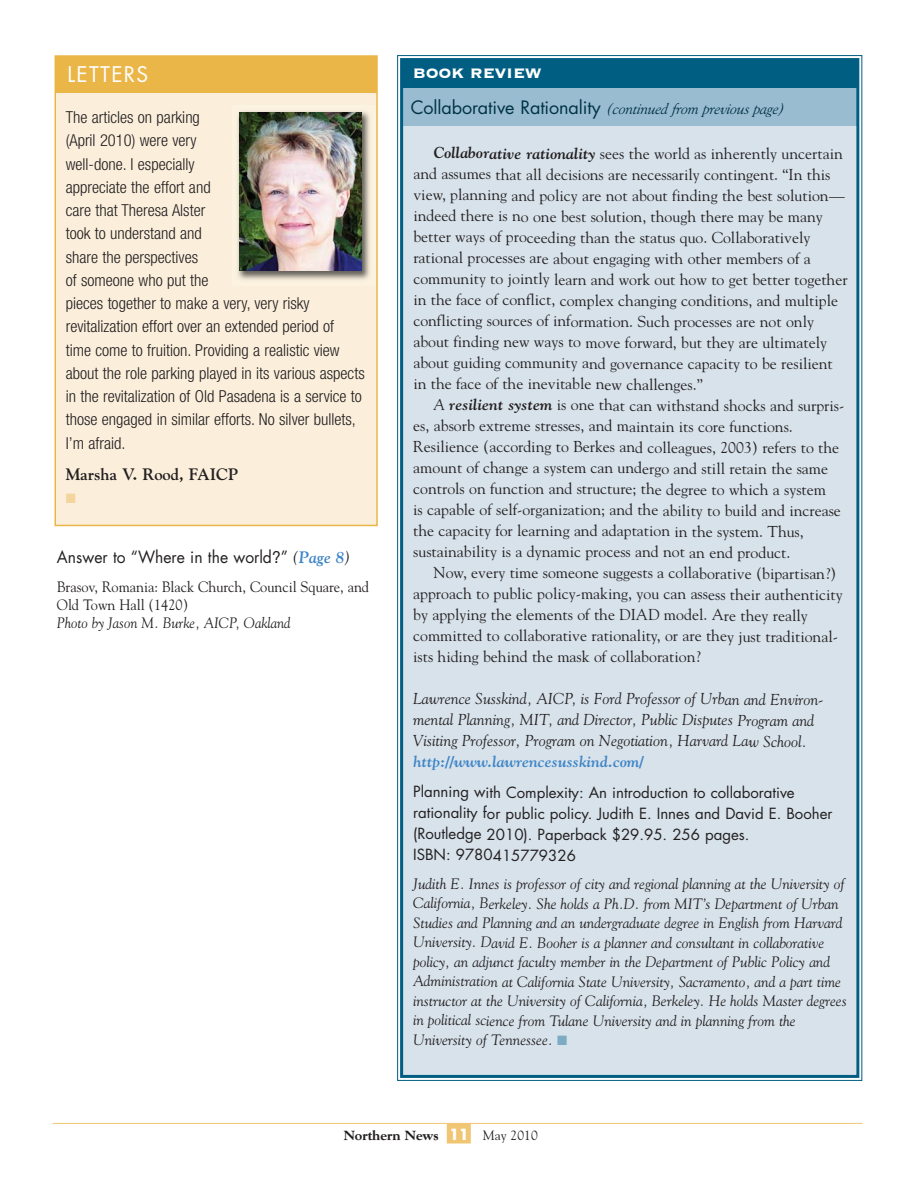
<style>
.page{position:relative;width:918px;height:1188px;background:#fff}
.page>*{position:absolute;margin:0;border:0;box-sizing:border-box;transform-origin:0 0}
.t1{font:21px "Futura";letter-spacing:.06em;color:#fff}
.t2{font:18px "Copperplate Thirty Three BC";letter-spacing:-.01em;color:#fff}
.t3{font:300 condensed 16.5px/23.2px "Helvetica Neue";color:#231f20}
.t4{font:16.5px "Futura";color:#231f20;scale:.95 1}
.t5{font:700 16.5px "Goudy";color:#231f20}
.t6{font:15.75px "Goudy";color:#231f20}
.t7{font:italic 15.75px/21px "Goudy";color:#231f20}
.t8{font:italic 15px/19.5px "Goudy";color:#231f20}
.t9{font:15px/21px "Futura";color:#231f20}
.t10{font:15px/18px "Goudy";color:#231f20;scale:.95 1}
.t11{font:italic 15px "Goudy";color:#003346}
.t12{font:800 13.5px "Goudy";color:#231f20}
.t13{font:13.5px "Zapf Dingbats";color:#f4d59d}
.s1{font-family:"Helvetica Neue"}
.s2{font-family:"Goudy";font-style:italic}
.s3{font-family:"Goudy";font-weight:700;font-style:italic;color:#3e85c6}
.s4{font-style:italic}
.s5{font-family:"Futura";font-style:normal;font-size:18px}
.s6{font-weight:700;font-style:italic}
.s7{font-weight:700;color:#3e85c6}
.s8{color:#7dabc3}
.s9{font-family:"Futura";font-weight:700;font-size:15px;color:#fff}
.s10{font-weight:400}
</style>
<div class="page">
<svg style="left:52px;top:1123px;width:811px;height:21px"></svg>
<div style="left:403px;top:92px;width:453px;height:984px;background:#d7e2eb"></div>
<div style="left:401px;top:85px;width:458px;height:41px;background:#9abcd0"></div>
<div style="left:401px;top:60px;width:457px;height:27px;background:#005e82"></div>
<div style="left:56px;top:57px;width:320px;height:468px;background:#fbefdc"></div>
<div style="left:55px;top:55px;width:323px;height:471px;border:2px solid #ebb648"></div>
<div style="left:56px;top:57px;width:321px;height:36px;background:#ebb648"></div>
<img style="left:238px;top:111px;width:132px;height:169px">
<img style="left:239px;top:112px;width:123px;height:158px">
<div style="left:400px;top:58px;width:459px;height:1020px;border:3px solid #005e82"></div>
<p class="t1" style="left:67px;top:65px;width:82px">LETTERS</p>
<p class="t3" style="left:66px;top:107px;width:300px">The articles on parking<br>(April 2010) were very<br>well-done. I especially<br>appreciate the effort and<br>care that Theresa Alster<br>took to understand and<br>share the perspectives<br>of someone who put the<br>pieces together to make a very, very risky revitalization effort over an extended period of<br>time come to fruition. Providing a realistic view about the role parking played in its various aspects in the revitalization of Old Pasadena is a service to those engaged in similar efforts. No silver bullets, I’m afraid.</p>
<p class="t5" style="left:66px;top:468px;width:174px">Marsha V. Rood, FAICP</p>
<p class="t13" style="left:66px;top:492px;width:12px">■</p>
<p class="t4" style="left:57px;top:549px;width:311px">Answer to “Where in the world<span class="s1">?</span>” <span class="s2">(</span><span class="s3">Page 8</span><span class="s2">)</span></p>
<p class="t10" style="left:57px;top:579px;width:330px">Brasov, Romania: Black Church, Council Square, and<br>Old Town Hall (1420)<br><span class="s4">Photo by Jason M. Burke, AICP, Oakland</span></p>
<p class="t2" style="left:413px;top:61px;width:130px">BOOK REVIEW</p>
<p class="t11" style="left:411px;top:102px;width:377px"><span class="s5">Collaborative Rationality</span> (continued from previous page)</p>
<p class="t6" style="left:434px;top:147px;width:411px"><span class="s6">Collaborative rationality</span> sees the world as inherently uncertain</p>
<p class="t6" style="left:413px;top:168px;width:419px">and assumes that all decisions are necessarily contingent. “In this</p>
<p class="t6" style="left:413px;top:189px;width:433px">view, planning and policy are not about finding the best solution—</p>
<p class="t6" style="left:413px;top:210px;width:411px">indeed there is no one best solution, though there may be many</p>
<p class="t6" style="left:413px;top:231px;width:399px">better ways of proceeding than the status quo. Collaboratively</p>
<p class="t6" style="left:413px;top:252px;width:399px">rational processes are about engaging with other members of a</p>
<p class="t6" style="left:413px;top:273px;width:436px">community to jointly learn and work out how to get better together</p>
<p class="t6" style="left:413px;top:294px;width:426px">in the face of conflict, complex changing conditions, and multiple</p>
<p class="t6" style="left:413px;top:315px;width:402px">conflicting sources of information. Such processes are not only</p>
<p class="t6" style="left:413px;top:336px;width:415px">about finding new ways to move forward, but they are ultimately</p>
<p class="t6" style="left:413px;top:357px;width:421px">about guiding community and governance capacity to be resilient</p>
<p class="t6" style="left:413px;top:378px;width:291px">in the face of the inevitable new challenges.”</p>
<p class="t6" style="left:434px;top:399px;width:412px"><span class="s4">A</span> <span class="s6">resilient system</span> is one that can withstand shocks and surpris-</p>
<p class="t6" style="left:413px;top:420px;width:381px">es, absorb extreme stresses, and maintain its core functions.</p>
<p class="t6" style="left:413px;top:441px;width:427px">Resilience (according to Berkes and colleagues, 2003) refers to the</p>
<p class="t6" style="left:413px;top:462px;width:416px">amount of change a system can undergo and still retain the same</p>
<p class="t6" style="left:413px;top:483px;width:414px">controls on function and structure; the degree to which a system</p>
<p class="t6" style="left:413px;top:504px;width:429px">is capable of self-organization; and the ability to build and increase</p>
<p class="t6" style="left:413px;top:525px;width:392px">the capacity for learning and adaptation in the system. Thus,</p>
<p class="t6" style="left:413px;top:546px;width:379px">sustainability is a dynamic process and not an end product.</p>
<p class="t6" style="left:434px;top:567px;width:404px">Now, every time someone suggests a collaborative (bipartisan?)</p>
<p class="t6" style="left:413px;top:588px;width:431px">approach to public policy-making, you can assess their authenticity</p>
<p class="t6" style="left:413px;top:609px;width:396px">by applying the elements of the DIAD model. Are they really</p>
<p class="t6" style="left:413px;top:630px;width:426px">committed to collaborative rationality, or are they just traditional-</p>
<p class="t6" style="left:413px;top:651px;width:289px">ists hiding behind the mask of collaboration?</p>
<p class="t7" style="left:413px;top:690px;width:412px">Lawrence Susskind, AICP, is Ford Professor of Urban and Environ&shy;mental Planning, MIT, and Director, Public Disputes Program and Visiting Professor, Program on Negotiation, Harvard Law School. <span class="s7">http://www.lawrencesusskind.com/</span></p>
<p class="t9" style="left:413px;top:783px;width:421px">Planning with Complexity: An introduction to collaborative rationality for public policy. Judith E. Innes and David E. Booher (Routledge 2010). Paperback $29.95. 256 pages.<br>ISBN: 9780415779326</p>
<p class="t8" style="left:413px;top:875px;width:435px">Judith E. Innes is professor of city and regional planning at the University of California, Berkeley. She holds a Ph.D. from MIT’s Department of Urban Studies and Planning and an undergraduate degree in English from Harvard University. David E. Booher is a planner and consultant in collaborative policy, an adjunct faculty member in the Department of Public Policy and Administration at California State University, Sacramento, and a part time instructor at the University of California, Berkeley. He holds Master degrees in political science from Tulane University and in planning from the University of Tennessee. <span class="s8">■</span></p>
<p class="t12" style="left:344px;top:1130px;width:196px">Northern News <span class="s9">11</span> <span class="s10">May 2010</span></p>
</div>
